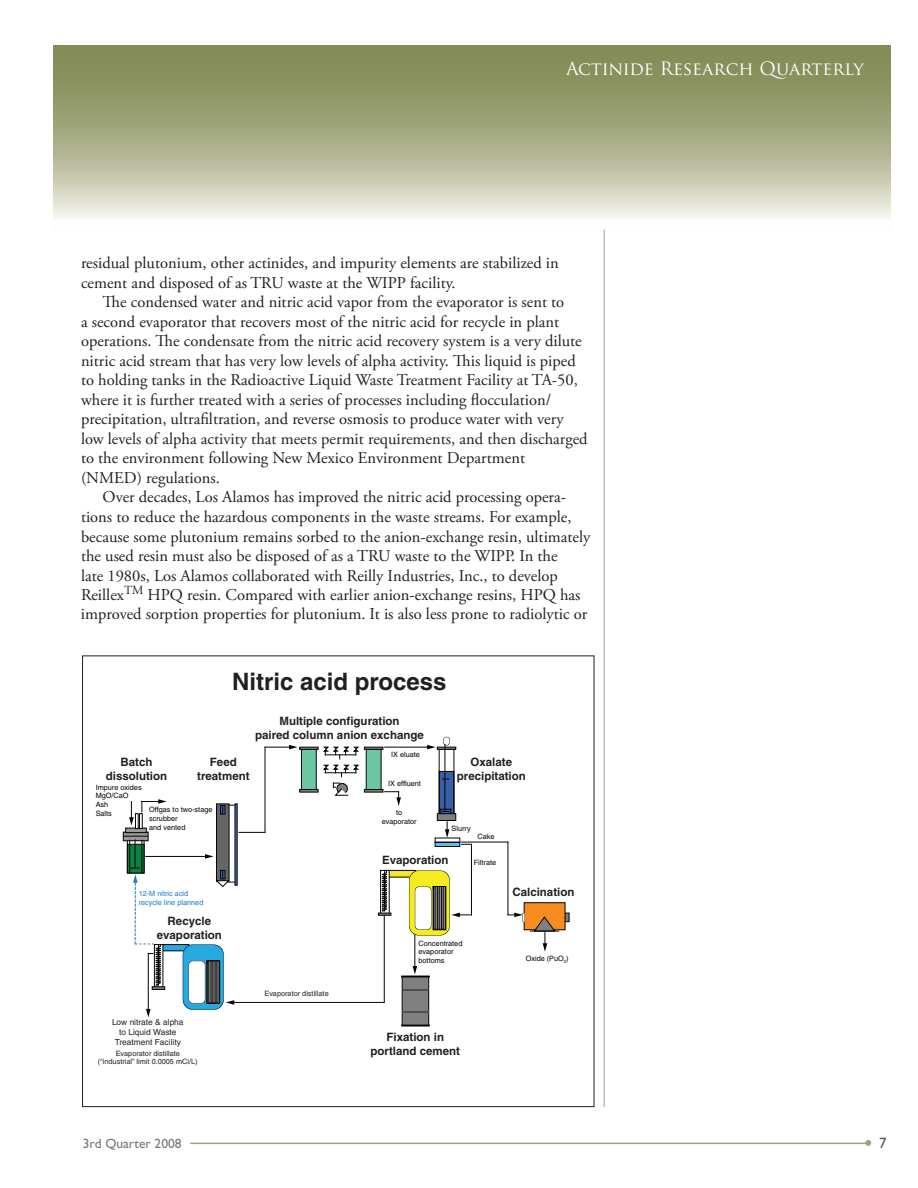
<style>
.page{position:relative;width:918px;height:1188px;background:#fff}
.page>*{position:absolute;margin:0;border:0;box-sizing:border-box;transform-origin:0 0}
.t1{font:700 24px "Helvetica";color:#231f20}
.t2{font:18px "Trajan Pro";color:#fff}
.t3{font:16.5px/19.5px "Adobe Garamond Pro";color:#231f20}
.t4{font:15px "Gill Sans";color:#57585a}
.t5{font:13.5px "Gill Sans";color:#76787b}
.t6{font:700 11.55px/13.8px "Helvetica";color:#231f20;text-align:center}
.t7{font:8.4px/10.1px "Helvetica";color:#231f20;text-align:center}
.t8{font:7.35px/8.9px "Helvetica";color:#050504}
.t9{font:7.35px/8.9px "Helvetica";color:#231f20;text-align:center}
.t10{font:7.35px/8.9px "Helvetica";color:#1d7cc1}
</style>
<div class="page">
<svg style="left:53px;top:45px;width:837px;height:173px;background:#abb08b"></svg>
<svg style="left:865px;top:1140px;width:6px;height:6px"></svg>
<hr style="left:190px;top:1143px;width:676px;height:1px;background:#9da284">
<hr style="left:604px;top:230px;width:1px;height:877px;background:#9da284">
<div style="left:386px;top:870px;width:30px;height:7px;background:#f4ec21;border:1px solid #050504"></div>
<svg style="left:565px;top:913px;width:5px;height:9px"></svg>
<div style="left:524px;top:902px;width:41px;height:28px;background:#f68b1f;border:1px solid #050504"></div>
<svg style="left:441px;top:771px;width:11px;height:42px"></svg>
<svg style="left:123px;top:832px;width:26px;height:4px"></svg>
<svg style="left:125px;top:828px;width:22px;height:5px"></svg>
<svg style="left:135px;top:813px;width:4px;height:16px"></svg>
<svg style="left:139px;top:813px;width:4px;height:16px"></svg>
<svg style="left:129px;top:802px;width:5px;height:24px"></svg>
<svg style="left:141px;top:799px;width:26px;height:13px"></svg>
<div style="left:216px;top:803px;width:13px;height:79px;background:#676666;border:1px solid #050504"></div>
<hr style="left:235px;top:803px;width:3px;height:83px;background:#4279be">
<svg style="left:220px;top:805px;width:5px;height:10px"></svg>
<svg style="left:222px;top:805px;width:12px;height:9px"></svg>
<svg style="left:216px;top:870px;width:18px;height:17px"></svg>
<div style="left:301px;top:749px;width:16px;height:41px;background:#6cc6a2;border:1px solid #050504"></div>
<div style="left:366px;top:749px;width:16px;height:41px;background:#6cc6a2;border:1px solid #050504"></div>
<div style="left:299px;top:747px;width:19px;height:3px;background:#80807f;border:1px solid #050504"></div>
<svg style="left:299px;top:789px;width:19px;height:4px"></svg>
<svg style="left:364px;top:789px;width:19px;height:4px"></svg>
<div style="left:364px;top:747px;width:19px;height:3px;background:#80807f;border:1px solid #050504"></div>
<svg style="left:323px;top:746px;width:37px;height:31px"></svg>
<svg style="left:333px;top:783px;width:16px;height:13px"></svg>
<hr style="left:265px;top:747px;width:1px;height:85px;background:#050504">
<svg style="left:265px;top:745px;width:33px;height:4px"></svg>
<hr style="left:385px;top:747px;width:44px;height:1px;background:#050504">
<svg style="left:427px;top:745px;width:9px;height:4px"></svg>
<div style="left:439px;top:749px;width:15px;height:66px;border:1px solid #050504"></div>
<div style="left:437px;top:813px;width:19px;height:8px;background:#80807f;border:1px solid #050504"></div>
<div style="left:437px;top:747px;width:19px;height:3px;background:#80807f;border:1px solid #050504"></div>
<svg style="left:443px;top:737px;width:7px;height:8px"></svg>
<hr style="left:445px;top:745px;width:1px;height:66px;background:#050504">
<svg style="left:440px;top:809px;width:11px;height:4px"></svg>
<svg style="left:435px;top:843px;width:25px;height:4px"></svg>
<div style="left:435px;top:838px;width:25px;height:5px;border:1px solid #050504"></div>
<svg style="left:445px;top:822px;width:4px;height:16px"></svg>
<hr style="left:462px;top:842px;width:46px;height:1px;background:#050504">
<svg style="left:378px;top:870px;width:13px;height:46px"></svg>
<hr style="left:508px;top:842px;width:1px;height:73px;background:#050504">
<hr style="left:146px;top:856px;width:61px;height:1px;background:#050504">
<svg style="left:205px;top:854px;width:9px;height:5px"></svg>
<hr style="left:471px;top:844px;width:1px;height:71px;background:#050504">
<svg style="left:409px;top:870px;width:62px;height:66px"></svg>
<hr style="left:384px;top:916px;width:1px;height:86px;background:#050504">
<svg style="left:508px;top:913px;width:51px;height:39px"></svg>
<svg style="left:385px;top:791px;width:16px;height:15px"></svg>
<div style="left:160px;top:944px;width:29px;height:7px;background:#25a9e0;border:1px solid #050504"></div>
<svg style="left:161px;top:944px;width:2px;height:42px"></svg>
<svg style="left:152px;top:986px;width:13px;height:4px"></svg>
<hr style="left:233px;top:1002px;width:151px;height:1px;background:#050504">
<svg style="left:183px;top:945px;width:51px;height:65px"></svg>
<hr style="left:148px;top:953px;width:1px;height:57px;background:#050504">
<svg style="left:146px;top:1009px;width:5px;height:8px"></svg>
<div style="left:402px;top:976px;width:27px;height:50px;background:#80807f;border:1px solid #050504"></div>
<svg style="left:402px;top:990px;width:27px;height:1px"></svg>
<svg style="left:401px;top:1025px;width:29px;height:1px"></svg>
<svg style="left:402px;top:1011px;width:27px;height:1px"></svg>
<hr style="left:414px;top:935px;width:1px;height:33px;background:#050504">
<svg style="left:401px;top:966px;width:29px;height:11px"></svg>
<svg style="left:239px;top:832px;width:26px;height:1px"></svg>
<svg style="left:123px;top:836px;width:38px;height:150px"></svg>
<p class="t2" style="left:566px;top:57px;width:299px">Actinide Research Quarterly</p>
<p class="t3" style="left:81px;top:254px;width:479px">residual plutonium, other actinides, and impurity elements are stabilized in cement and disposed of as TRU waste at the WIPP facility.</p>
<p class="t3" style="left:81px;top:293px;width:508px;text-indent:22px">The condensed water and nitric acid vapor from the evaporator is sent to<br>a second evaporator that recovers most of the nitric acid for recycle in plant operations. The condensate from the nitric acid recovery system is a very dilute nitric acid stream that has very low levels of alpha activity. This liquid is piped to holding tanks in the Radioactive Liquid Waste Treatment Facility at TA-50, where it is further treated with a series of processes including flocculation/ precipitation, ultrafiltration, and reverse osmosis to produce water with very low levels of alpha activity that meets permit requirements, and then discharged to the environment following New Mexico Environment Department (NMED) regulations.</p>
<p class="t3" style="left:81px;top:488px;width:511px;text-indent:22px">Over decades, Los Alamos has improved the nitric acid processing opera&shy;tions to reduce the hazardous components in the waste streams. For example, because some plutonium remains sorbed to the anion-exchange resin, ultimately the used resin must also be disposed of as a TRU waste to the WIPP. In the<br>late 1980s, Los Alamos collaborated with Reilly Industries, Inc., to develop Reillex<sup>TM</sup> HPQ resin. Compared with earlier anion-exchange resins, HPQ has improved sorption properties for plutonium. It is also less prone to radiolytic or</p>
<h1 class="t1" style="left:232px;top:667px;width:216px">Nitric acid process</h1>
<p class="t6" style="left:255px;top:714px;width:170px">Multiple configuration<br>paired column anion exchange</p>
<p class="t8" style="left:391px;top:750px;width:30px">IX eluate</p>
<p class="t6" style="left:106px;top:755px;width:63px">Batch dissolution</p>
<p class="t6" style="left:197px;top:755px;width:54px">Feed treatment</p>
<p class="t6" style="left:457px;top:755px;width:71px">Oxalate precipitation</p>
<p class="t8" style="left:388px;top:779px;width:34px">IX effluent</p>
<p class="t8" style="left:96px;top:783px;width:47px">Impure oxides<br>MgO/CaO<br>Ash<br>Salts</p>
<p class="t8" style="left:149px;top:805px;width:65px">Offgas to two-stage scrubber<br>and vented</p>
<p class="t8" style="left:382px;top:808px;width:37px;text-align:center">to evaporator</p>
<p class="t8" style="left:452px;top:824px;width:21px">Slurry</p>
<p class="t8" style="left:478px;top:832px;width:19px">Cake</p>
<p class="t10" style="left:139px;top:889px;width:66px">12-M nitric acid recycle line planned</p>
<p class="t6" style="left:157px;top:914px;width:67px">Recycle evaporation</p>
<p class="t7" style="left:112px;top:1017px;width:73px">Low nitrate &amp; alpha to Liquid Waste<br>Treatment Facility</p>
<p class="t9" style="left:98px;top:1049px;width:101px">Evaporator distillate (“industrial” limit 0.0005 mCi/L)</p>
<p class="t9" style="left:264px;top:989px;width:66px">Evaporator distillate</p>
<p class="t6" style="left:382px;top:853px;width:68px">Evaporation</p>
<p class="t8" style="left:474px;top:858px;width:24px">Filtrate</p>
<p class="t6" style="left:512px;top:885px;width:64px">Calcination</p>
<p class="t8" style="left:419px;top:939px;width:45px">Concentrated evaporator bottoms</p>
<p class="t8" style="left:526px;top:954px;width:45px">Oxide (PuO<sub>2</sub>)</p>
<p class="t6" style="left:371px;top:1030px;width:91px">Fixation in portland cement</p>
<p class="t5" style="left:83px;top:1136px;width:100px">3rd Quarter 2008</p>
<p class="t4" style="left:879px;top:1135px;width:9px">7</p>
</div>
